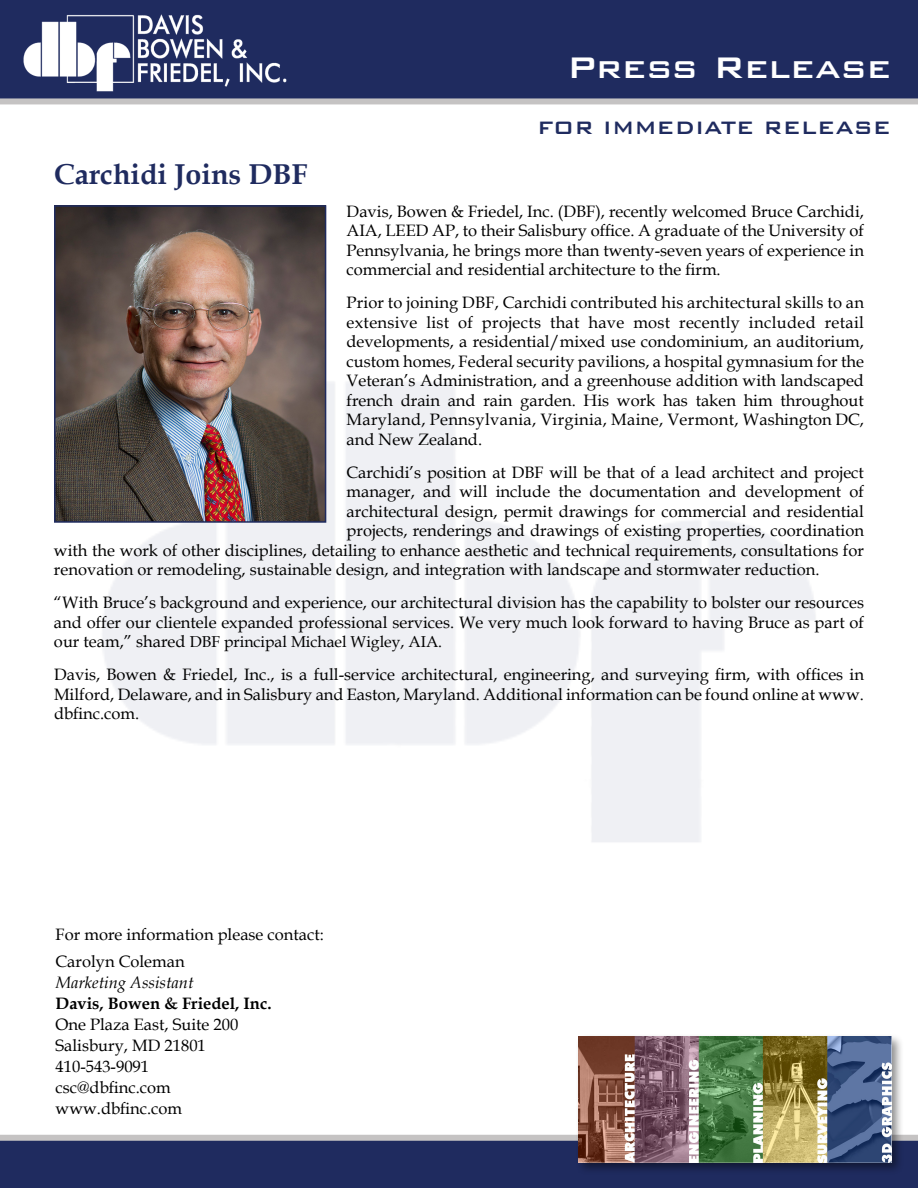
<style>
.page{position:relative;width:918px;height:1188px;background:#fff}
.page>*{position:absolute;margin:0;border:0;box-sizing:border-box;transform-origin:0 0}
.t1{font:500 39.75px "Bank Gothic BT";color:#fff}
.t2{font:700 28.65px "Book Antiqua";color:#1f2b5f}
.t3{font:500 24px "Bank Gothic BT";color:#1f2b5f}
.t4{font:16.5px/19.5px "Book Antiqua";color:#000;text-align:justify}
.t5{font:700 16.5px "Book Antiqua";color:#000}
.t6{font:italic 16.5px "Book Antiqua";color:#000}
.t7{font:15.75px "Book Antiqua";color:#000}
.s1{font-size:16.5px}
</style>
<div class="page">
<div style="left:0;top:0;width:918px;height:98px;background:#1f2b5f"></div>
<div style="left:0;top:1141px;width:918px;height:47px;background:#1f2b5f"></div>
<img style="left:23px;top:14px;width:264px;height:78px">
<div style="left:0;top:98px;width:918px;height:6px;background:#c5c3c3"></div>
<div style="left:0;top:1135px;width:918px;height:6px;background:#c5c3c3"></div>
<div style="left:575px;top:1033px;width:329px;height:142px;background:#000;opacity:.45"></div>
<img style="left:578px;top:1037px;width:313px;height:125px">
<img style="left:57px;top:208px;width:266px;height:312px">
<div style="left:54px;top:205px;width:272px;height:318px;border:2px solid #1f2b5f"></div>
<h1 class="t1" style="left:567px;top:45px;width:326px">Press Release</h1>
<h2 class="t2" style="left:54px;top:154px;width:255px">Carchidi Joins DBF</h2>
<h3 class="t3" style="left:537px;top:114px;width:355px">FOR IMMEDIATE RELEASE</h3>
<p class="t4" style="left:347px;top:201px;width:519px">Davis, Bowen &amp; Friedel, Inc. (DBF), recently welcomed Bruce Carchidi, AIA, LEED AP, to their Salisbury office. A graduate of the University of Pennsylvania, he brings more than twenty-seven years of experience in commercial and residential architecture to the firm.</p>
<p class="t4" style="left:347px;top:292px;width:519px">Prior to joining DBF, Carchidi contributed his architectural skills to an extensive list of projects that have most recently included retail developments, a residential/mixed use condominium, an auditorium, custom homes, Federal security pavilions, a hospital gymnasium for the Veteran’s Administration, and a greenhouse addition with landscaped french drain and rain garden. His work has taken him throughout Maryland, Pennsylvania, Virginia, Maine, Vermont, Washington DC, and New Zealand.</p>
<p class="t4" style="left:347px;top:462px;width:519px">Carchidi’s position at DBF will be that of a lead architect and project</p>
<p class="t4" style="left:347px;top:481px;width:519px">manager, and will include the documentation and development of</p>
<p class="t4" style="left:347px;top:501px;width:519px">architectural design, permit drawings for commercial and residential</p>
<p class="t4" style="left:347px;top:520px;width:519px">projects, renderings and drawings of existing properties, coordination</p>
<p class="t4" style="left:54px;top:540px;width:812px">with the work of other disciplines, detailing to enhance aesthetic and technical requirements, consultations for</p>
<p class="t4" style="left:54px;top:559px;width:767px">renovation or remodeling, sustainable design, and integration with landscape and stormwater reduction.</p>
<p class="t4" style="left:54px;top:592px;width:812px">“With Bruce’s background and experience, our architectural division has the capability to bolster our resources and offer our clientele expanded professional services. We very much look forward to having Bruce as part of</p>
<p class="t7" style="left:54px;top:631px;width:390px"><span class="s1">our team,” shared</span> DBF principal Michael Wigley, AIA.</p>
<p class="t4" style="left:54px;top:664px;width:812px">Davis, Bowen &amp; Friedel, Inc., is a full-service architectural, engineering, and surveying firm, with offices in Milford, Delaware, and in Salisbury and Easton, Maryland. Additional information can be found online at www. dbfinc.com.</p>
<p class="t4" style="left:56px;top:920px;width:270px;line-height:27px">For more information please contact:<br>Carolyn Coleman</p>
<p class="t6" style="left:56px;top:970px;width:139px">Marketing Assistant</p>
<p class="t5" style="left:56px;top:992px;width:217px">Davis, Bowen &amp; Friedel, Inc.</p>
<p class="t4" style="left:56px;top:1013px;width:184px;line-height:21px;text-align:left">One Plaza East, Suite 200<br>Salisbury, MD 21801<br>410-543-9091 csc@dbfinc.com www.dbfinc.com</p>
</div>
